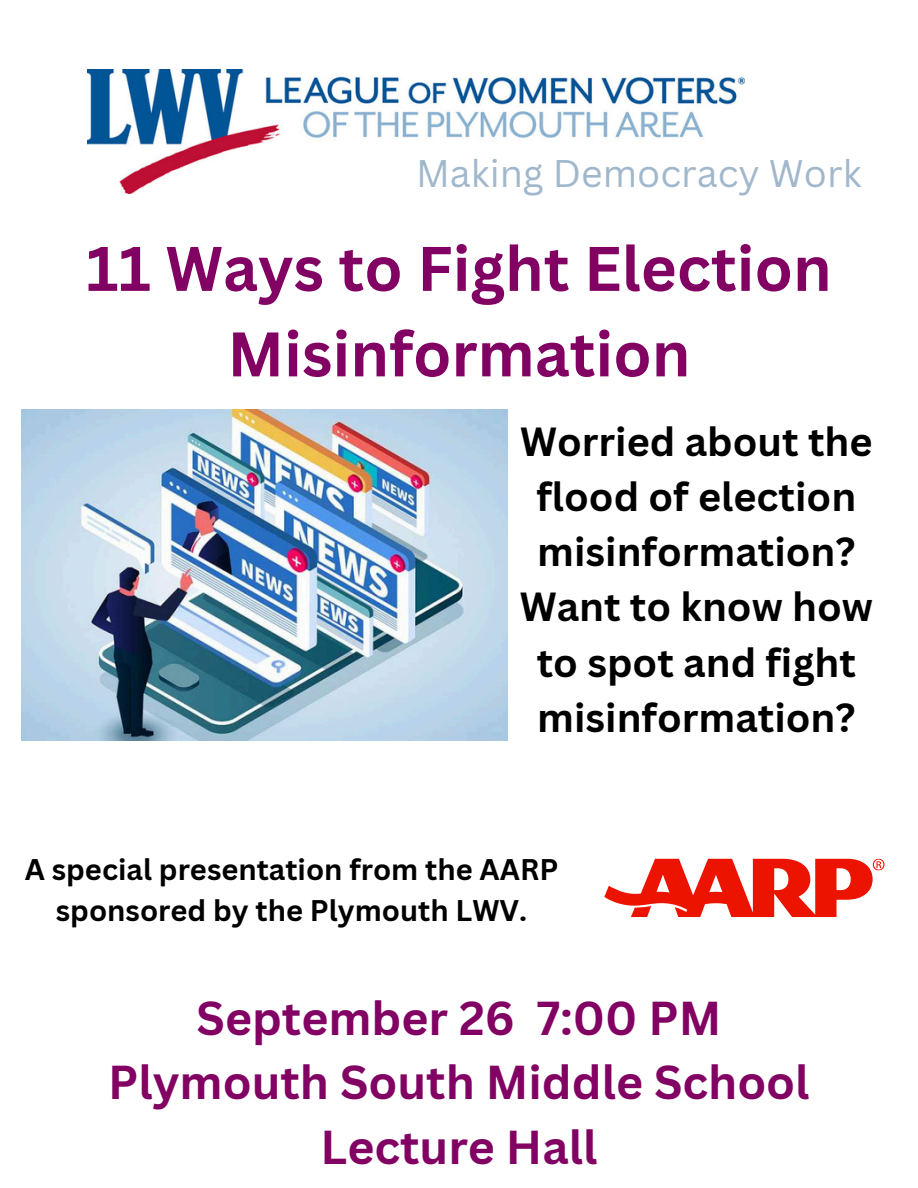
<style>
.page{position:relative;width:918px;height:1188px;background:#fff}
.page>*{position:absolute;margin:0;border:0;box-sizing:border-box;transform-origin:0 0}
.t1{font:700 61.5px/85.5px "Canva Sans";color:#820263;text-align:center}
.t2{font:700 46.35px/64.2px "Canva Sans";color:#820263;text-align:center}
.t3{font:700 39.6px/55.2px "Canva Sans";color:#000;text-align:center}
.t4{font:37.5px "Canva Sans";color:#a1b8cc}
.t5{font:700 29.1px/40.5px "Canva Sans";color:#000;text-align:center}
</style>
<div class="page">
<img style="left:88px;top:70px;width:657px;height:123px">
<img style="left:22px;top:410px;width:486px;height:331px">
<svg style="left:604px;top:859px;width:281px;height:58px"></svg>
<h1 class="t4" style="left:416px;top:147px;width:447px">Making Democracy Work</h1>
<p class="t1" style="left:86px;top:224px;width:747px">11 Ways to Fight Election<br>Misinformation</p>
<h3 class="t3" style="left:520px;top:413px;width:355px">Worried about the flood of election misinformation?<br>Want to know how to spot and fight misinformation?</h3>
<p class="t5" style="left:25px;top:849px;width:535px">A special presentation from the AARP sponsored by the Plymouth LWV.</p>
<p class="t2" style="left:108px;top:985px;width:703px">September 26 7:00 PM<br>Plymouth South Middle School<br>Lecture Hall</p>
</div>
